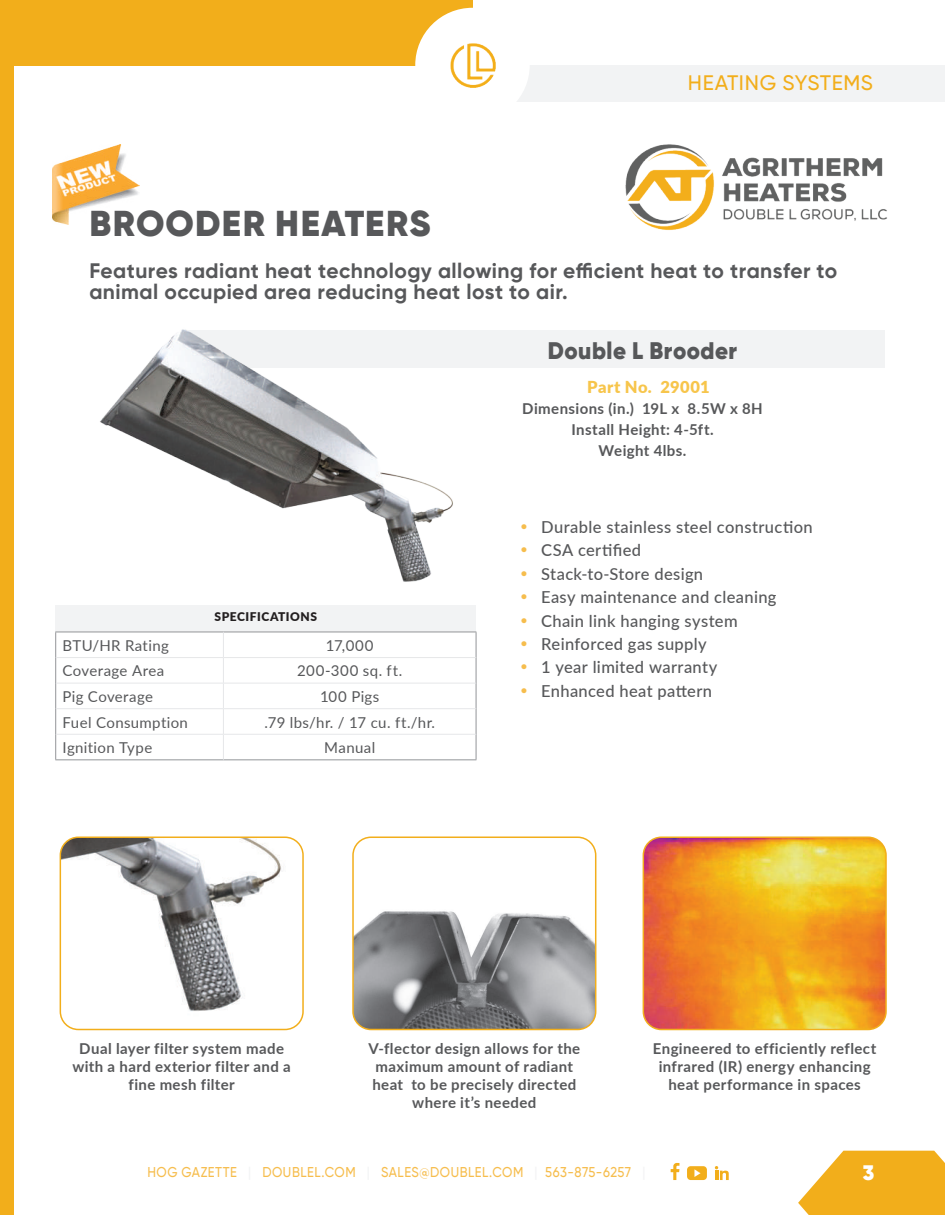
<style>
.page{position:relative;width:945px;height:1215px;background:#fff}
.page>*{position:absolute;margin:0;border:0;box-sizing:border-box;transform-origin:0 0}
.t1{font:900 36px "Gilroy";letter-spacing:.035em;color:#57585a}
.t2{font:900 24px "Gilroy";letter-spacing:.025em;color:#57585a;scale:.95 1}
.t3{font:700 21px/21px "Gilroy";letter-spacing:.02em;color:#57585a}
.t4{font:500 21px "Gilroy";letter-spacing:.025em;color:#f2ae1b}
.t5{font:900 21px "Gilroy";color:#fff}
.t6{font:500 16.5px "Lato";letter-spacing:.025em;color:#57585a}
.t7{font:900 16.5px "Lato";letter-spacing:.025em;color:#f7c54b}
.t8{font:700 15px/18px "Lato";letter-spacing:.03em;color:#57585a;text-align:center}
.t9{font:15px "Lato";letter-spacing:.025em;color:#57585a}
.t10{font:15px "Lato";letter-spacing:.045em;color:#57585a}
.t11{font:500 14.25px "Gilroy";letter-spacing:.04em;color:#f6bd4d;scale:.9 1}
.t12{font:900 12px "Lato";letter-spacing:.045em;color:#231f20}
.s1{font-family:"Gilroy";font-weight:700;font-size:18px;color:#f6bd4d}
.s2{color:#f2f3f4}
</style>
<div class="page">
<svg style="left:798px;top:1151px;width:147px;height:64px;background:#f3b93a"></svg>
<div style="left:14px;top:0;width:458px;height:65px;background:#f2ae1b"></div>
<div style="left:472px;top:65px;width:473px;height:37px;background:#f2f3f4"></div>
<div style="left:415px;top:8px;width:115px;height:114px;background:#fff;border-radius:50%"></div>
<img style="left:450px;top:43px;width:46px;height:45px">
<div style="left:0;top:0;width:14px;height:65px;background:#f2ae1b"></div>
<svg style="left:671px;top:1163px;width:8px;height:17px"></svg>
<svg style="left:687px;top:1166px;width:20px;height:14px"></svg>
<svg style="left:715px;top:1166px;width:14px;height:14px"></svg>
<div style="left:0;top:1px;width:14px;height:1213px;background:#f2ae1b"></div>
<div style="left:182px;top:331px;width:702px;height:37px;background:#f2f3f4"></div>
<img style="left:100px;top:329px;width:373px;height:253px">
<img style="left:52px;top:144px;width:87px;height:80px">
<img style="left:625px;top:144px;width:262px;height:86px">
<div style="left:56px;top:605px;width:420px;height:27px;background:#f2f3f4"></div>
<hr style="left:55px;top:632px;width:168px;height:1px;background:#939598">
<hr style="left:223px;top:632px;width:253px;height:1px;background:#939598">
<svg style="left:55px;top:632px;width:1px;height:127px"></svg>
<svg style="left:476px;top:632px;width:1px;height:127px"></svg>
<hr style="left:55px;top:759px;width:168px;height:1px;background:#939598">
<hr style="left:223px;top:759px;width:253px;height:1px;background:#939598">
<hr style="left:56px;top:657px;width:167px;height:1px;background:#e6e7e9">
<hr style="left:223px;top:657px;width:253px;height:1px;background:#e6e7e9">
<hr style="left:56px;top:683px;width:167px;height:1px;background:#e6e7e9">
<hr style="left:223px;top:683px;width:253px;height:1px;background:#e6e7e9">
<hr style="left:56px;top:708px;width:167px;height:1px;background:#e6e7e9">
<hr style="left:223px;top:708px;width:253px;height:1px;background:#e6e7e9">
<hr style="left:56px;top:734px;width:167px;height:1px;background:#e6e7e9">
<hr style="left:223px;top:734px;width:253px;height:1px;background:#e6e7e9">
<svg style="left:223px;top:632px;width:1px;height:127px"></svg>
<img style="left:60px;top:837px;width:232px;height:193px">
<div style="left:60px;top:837px;width:244px;height:193px;border:2px solid #f2ae1b;border-radius:18px"></div>
<img style="left:353px;top:837px;width:243px;height:193px">
<div style="left:352px;top:837px;width:244px;height:193px;border:2px solid #f2ae1b;border-radius:18px"></div>
<img style="left:643px;top:837px;width:243px;height:193px">
<div style="left:643px;top:837px;width:244px;height:193px;border:2px solid #f2ae1b;border-radius:18px"></div>
<h3 class="t4" style="left:688px;top:69px;width:187px">HEATING SYSTEMS</h3>
<h1 class="t1" style="left:90px;top:201px;width:343px">BROODER HEATERS</h1>
<h3 class="t3" style="left:89px;top:260px;width:750px">Features radiant heat technology allowing for efficient heat to transfer to animal occupied area reducing heat lost to air.</h3>
<p class="t12" style="left:215px;top:608px;width:104px">SPECIFICATIONS</p>
<p class="t9" style="left:62px;top:635px;width:108px">BTU/HR Rating</p>
<p class="t9" style="left:326px;top:635px;width:49px">17,000</p>
<p class="t9" style="left:62px;top:660px;width:103px">Coverage Area</p>
<p class="t10" style="left:297px;top:660px;width:106px">200-300 sq. ft.</p>
<p class="t9" style="left:62px;top:686px;width:92px">Pig Coverage</p>
<p class="t9" style="left:320px;top:686px;width:61px">100 Pigs</p>
<p class="t9" style="left:62px;top:711px;width:127px">Fuel Consumption</p>
<p class="t9" style="left:264px;top:711px;width:172px">.79 lbs/hr. / 17 cu. ft./hr.</p>
<p class="t9" style="left:62px;top:737px;width:91px">Ignition Type</p>
<p class="t9" style="left:324px;top:737px;width:53px">Manual</p>
<h2 class="t2" style="left:548px;top:335px;width:201px">Double L Brooder</h2>
<p class="t7" style="left:587px;top:375px;width:124px">Part No. 29001</p>
<p class="t8" style="left:522px;top:397px;width:242px;line-height:21px">Dimensions (in.) 19L x 8.5W x 8H<br>Install Height: 4-5ft.<br>Weight 4lbs.</p>
<p class="t6" style="left:521px;top:515px;width:293px"><span class="s1">•</span> Durable stainless steel construction</p>
<p class="t6" style="left:521px;top:539px;width:122px"><span class="s1">•</span> CSA certified</p>
<p class="t6" style="left:521px;top:562px;width:184px"><span class="s1">•</span> Stack-to-Store design</p>
<p class="t6" style="left:521px;top:585px;width:257px"><span class="s1">•</span> Easy maintenance and cleaning</p>
<p class="t6" style="left:521px;top:609px;width:218px"><span class="s1">•</span> Chain link hanging system</p>
<p class="t6" style="left:521px;top:632px;width:188px"><span class="s1">•</span> Reinforced gas supply</p>
<p class="t6" style="left:521px;top:656px;width:198px"><span class="s1">•</span> 1 year limited warranty</p>
<p class="t6" style="left:521px;top:679px;width:193px"><span class="s1">•</span> Enhanced heat pattern</p>
<p class="t8" style="left:72px;top:1039px;width:220px">Dual layer filter system made with a hard exterior filter and a fine mesh filter</p>
<p class="t8" style="left:368px;top:1039px;width:213px">V-flector design allows for the maximum amount of radiant heat to be precisely directed where it’s needed</p>
<p class="t8" style="left:653px;top:1039px;width:225px">Engineered to efficiently reflect infrared (IR) energy enhancing heat performance in spaces</p>
<p class="t11" style="left:147px;top:1163px;width:555px">HOG GAZETTE <span class="s2">|</span> DOUBLEL.COM <span class="s2">|</span> SALES@DOUBLEL.COM <span class="s2">|</span> 563-875-6257 <span class="s2">|</span></p>
<h3 class="t5" style="left:863px;top:1159px;width:13px">3</h3>
</div>
